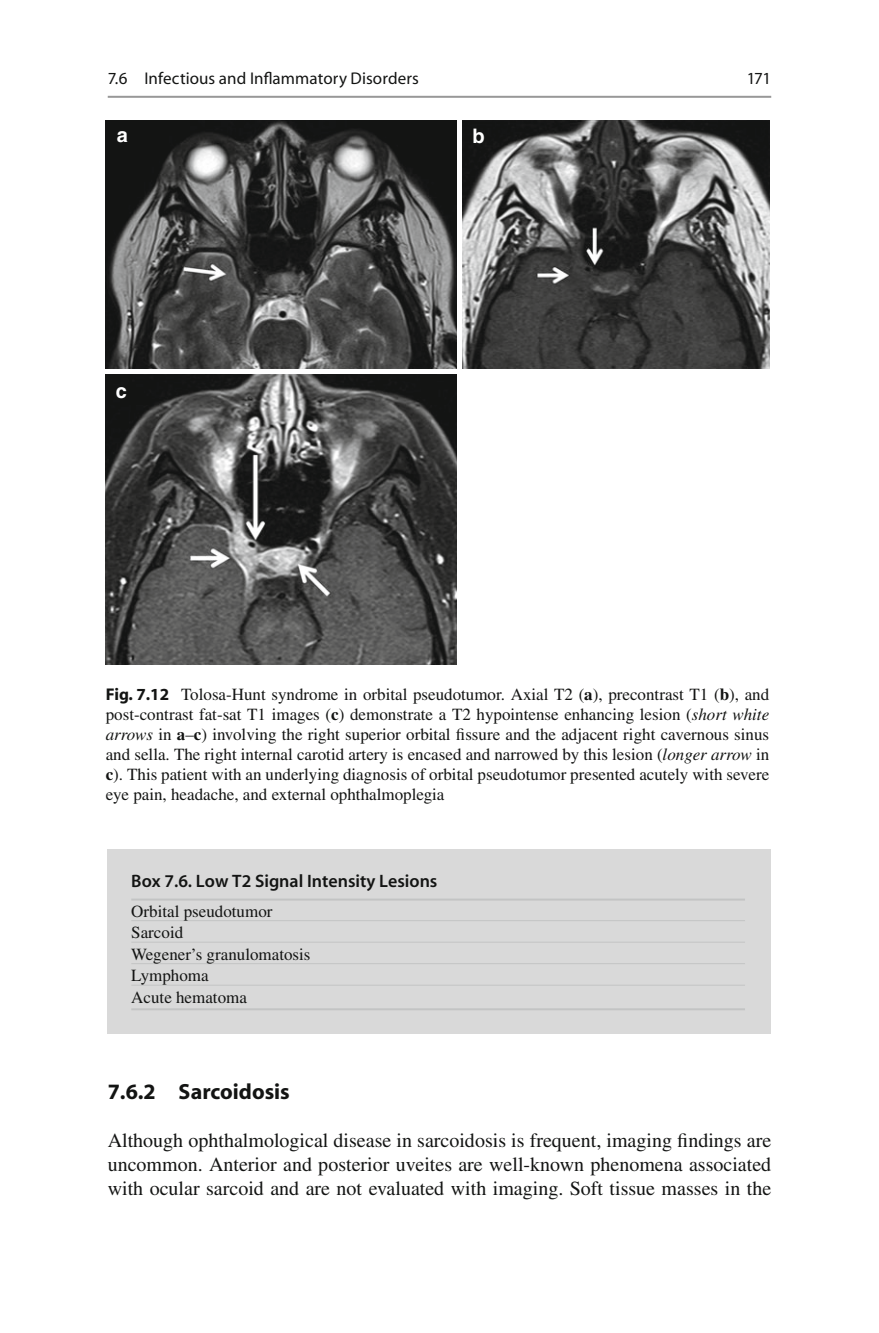
<style>
.page{position:relative;width:879px;height:1333px;background:#fff}
.page>*{position:absolute;margin:0;border:0;box-sizing:border-box;transform-origin:0 0}
.t1{font:700 22px "Myriad";color:#131413}
.t2{font:20px/24px "Times";color:#131413;text-align:justify}
.t3{font:700 20px "Helvetica";color:#fff}
.t4{font:600 18px "Myriad";color:#131413}
.t5{font:17px/20px "Times";color:#131413}
.t6{font:17px "Myriad";letter-spacing:.005em;color:#131413}
.s1{font-family:"Myriad";font-weight:700}
.s2{font-weight:700}
.s3{font-style:italic}
</style>
<div class="page">
<div style="left:107px;top:849px;width:664px;height:185px;background:#d9d9d9"></div>
<hr style="left:131px;top:898px;width:614px;height:2px;background:#c3c4c4">
<hr style="left:131px;top:920px;width:614px;height:1px;background:#c3c4c4">
<hr style="left:131px;top:941px;width:614px;height:1px;background:#c3c4c4">
<hr style="left:131px;top:963px;width:614px;height:1px;background:#c3c4c4">
<hr style="left:131px;top:984px;width:614px;height:1px;background:#c3c4c4">
<hr style="left:131px;top:1008px;width:614px;height:2px;background:#c3c4c4">
<img style="left:106px;top:120px;width:351px;height:248px">
<img style="left:462px;top:120px;width:307px;height:248px">
<img style="left:106px;top:374px;width:351px;height:290px">
<hr style="left:108px;top:96px;width:663px;height:2px;background:#989898">
<p class="t6" style="left:108px;top:72px;width:313px">7.6 Infectious and Inflammatory Disorders</p>
<p class="t3" style="left:117px;top:128px;width:13px">a</p>
<p class="t3" style="left:472px;top:128px;width:14px">b</p>
<p class="t3" style="left:116px;top:383px;width:13px">c</p>
<p class="t6" style="left:746px;top:72px;width:26px">171</p>
<p class="t5" style="left:106px;top:685px;width:665px;text-align:justify"><span class="s1">Fig. 7.12</span> Tolosa-Hunt syndrome in orbital pseudotumor. Axial T2 ( <span class="s2">a</span> ), precontrast T1 ( <span class="s2">b</span> ), and post-contrast fat-sat T1 images ( <span class="s2">c</span> ) demonstrate a T2 hypointense enhancing lesion ( <span class="s3">short white arrows</span> in <span class="s2">a</span> – <span class="s2">c</span> ) involving the right superior orbital fissure and the adjacent right cavernous sinus and sella. The right internal carotid artery is encased and narrowed by this lesion ( <span class="s3">longer arrow</span> in <span class="s2">c</span> ). This patient with an underlying diagnosis of orbital pseudotumor presented acutely with severe eye pain, headache, and external ophthalmoplegia</p>
<p class="t4" style="left:131px;top:873px;width:308px">Box 7.6. Low T2 Signal Intensity Lesions</p>
<p class="t5" style="left:131px;top:901px;width:181px;line-height:21.4px">Orbital pseudotumor<br>Sarcoid<br>Wegener’s granulomatosis<br>Lymphoma<br>Acute hematoma</p>
<p class="t1" style="left:108px;top:1082px;width:184px">7.6.2 Sarcoidosis</p>
<p class="t2" style="left:108px;top:1129px;width:665px">Although ophthalmological disease in sarcoidosis is frequent, imaging findings are uncommon. Anterior and posterior uveites are well-known phenomena associated with ocular sarcoid and are not evaluated with imaging. Soft tissue masses in the</p>
</div>
